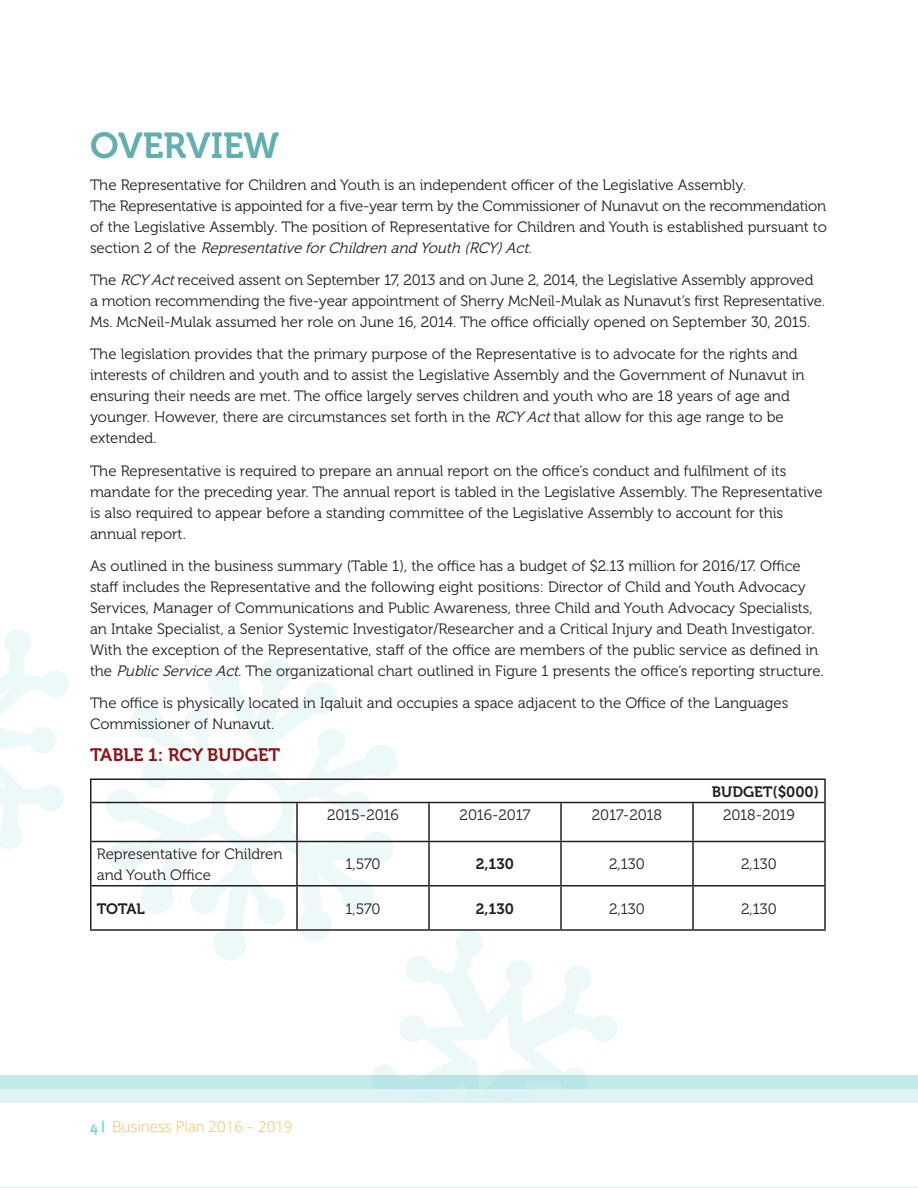
<style>
.page{position:relative;width:918px;height:1188px;background:#fff}
.page>*{position:absolute;margin:0;border:0;box-sizing:border-box;transform-origin:0 0}
._1_0_Heading{font:36px "Museo 700";color:#62afb0}
._2_0_Sub_Headin{font:18px "Museo 700";letter-spacing:-.005em;color:#891619}
.t1{font:15px/21px "Museo 300";color:#231f20}
.t2{font:15px "Museo 700";color:#231f20}
.t3{font:300 15px "Open Sans";color:#f6bd4d}
.s1{font-style:italic}
.s2{font-family:"Meta Plus";font-weight:700;color:#88d2d6}
</style>
<div class="page">
<svg style="left:104px;top:659px;width:296px;height:302px"></svg>
<svg style="left:369px;top:928px;width:250px;height:148px"></svg>
<svg style="left:0;top:629px;width:69px;height:220px"></svg>
<div style="left:0;top:1076px;width:918px;height:112px;background:#c3e8ea"></div>
<div style="left:0;top:1089px;width:918px;height:99px;background:#e0f3f4"></div>
<div style="left:1px;top:1103px;width:917px;height:84px;background:#fff"></div>
<hr style="left:90px;top:778px;width:207px;height:2px;background:#231f20">
<hr style="left:90px;top:780px;width:2px;height:22px;background:#231f20">
<hr style="left:297px;top:778px;width:132px;height:2px;background:#231f20">
<hr style="left:429px;top:778px;width:132px;height:2px;background:#231f20">
<hr style="left:561px;top:778px;width:132px;height:2px;background:#231f20">
<hr style="left:693px;top:778px;width:133px;height:2px;background:#231f20">
<hr style="left:824px;top:780px;width:2px;height:22px;background:#231f20">
<hr style="left:90px;top:802px;width:207px;height:1px;background:#231f20">
<hr style="left:90px;top:803px;width:2px;height:38px;background:#231f20">
<hr style="left:297px;top:802px;width:132px;height:1px;background:#231f20">
<hr style="left:296px;top:803px;width:2px;height:38px;background:#231f20">
<hr style="left:429px;top:802px;width:132px;height:1px;background:#231f20">
<hr style="left:428px;top:803px;width:2px;height:38px;background:#231f20">
<hr style="left:561px;top:802px;width:132px;height:1px;background:#231f20">
<hr style="left:560px;top:803px;width:2px;height:38px;background:#231f20">
<hr style="left:693px;top:802px;width:133px;height:1px;background:#231f20">
<hr style="left:692px;top:803px;width:2px;height:38px;background:#231f20">
<hr style="left:824px;top:803px;width:2px;height:38px;background:#231f20">
<hr style="left:90px;top:841px;width:207px;height:1px;background:#231f20">
<hr style="left:90px;top:842px;width:2px;height:43px;background:#231f20">
<hr style="left:297px;top:841px;width:132px;height:1px;background:#231f20">
<hr style="left:296px;top:842px;width:2px;height:43px;background:#231f20">
<hr style="left:429px;top:841px;width:132px;height:1px;background:#231f20">
<hr style="left:428px;top:842px;width:2px;height:43px;background:#231f20">
<hr style="left:561px;top:841px;width:132px;height:1px;background:#231f20">
<hr style="left:560px;top:842px;width:2px;height:43px;background:#231f20">
<hr style="left:693px;top:841px;width:133px;height:1px;background:#231f20">
<hr style="left:692px;top:842px;width:2px;height:43px;background:#231f20">
<hr style="left:824px;top:842px;width:2px;height:43px;background:#231f20">
<hr style="left:90px;top:885px;width:207px;height:1px;background:#231f20">
<hr style="left:90px;top:886px;width:2px;height:43px;background:#231f20">
<hr style="left:297px;top:885px;width:132px;height:1px;background:#231f20">
<hr style="left:296px;top:886px;width:2px;height:43px;background:#231f20">
<hr style="left:429px;top:885px;width:132px;height:1px;background:#231f20">
<hr style="left:428px;top:886px;width:2px;height:43px;background:#231f20">
<hr style="left:561px;top:885px;width:132px;height:1px;background:#231f20">
<hr style="left:560px;top:886px;width:2px;height:43px;background:#231f20">
<hr style="left:693px;top:885px;width:133px;height:1px;background:#231f20">
<hr style="left:692px;top:886px;width:2px;height:43px;background:#231f20">
<hr style="left:824px;top:886px;width:2px;height:43px;background:#231f20">
<hr style="left:90px;top:929px;width:207px;height:2px;background:#231f20">
<hr style="left:297px;top:929px;width:132px;height:2px;background:#231f20">
<hr style="left:429px;top:929px;width:132px;height:2px;background:#231f20">
<hr style="left:561px;top:929px;width:132px;height:2px;background:#231f20">
<hr style="left:693px;top:929px;width:133px;height:2px;background:#231f20">
<p class="_1_0_Heading" style="left:90px;top:125px;width:191px">OVERVIEW</p>
<p class="t1" style="left:90px;top:174px;width:738px">The Representative for Children and Youth is an independent officer of the Legislative Assembly.<br>The Representative is appointed for a five-year term by the Commissioner of Nunavut on the recommendation of the Legislative Assembly. The position of Representative for Children and Youth is established pursuant to s e c t i o n 2 o f t h e <span class="s1">RepresentativeforChildren and Youth (RCY)Act</span>.</p>
<p class="t1" style="left:90px;top:270px;width:737px">The <span class="s1">RCYAct</span>received assent on September 17, 2013 and on June 2, 2014, the Legislative Assembly approved a motion recommending the five-year appointment of Sherry McNeil-Mulak as Nunavut’s first Representative.<br>Ms. McNeil-Mulak assumed her role on June 16, 2014. The office officially opened on September 30, 2015.</p>
<p class="t1" style="left:90px;top:344px;width:716px">The legislation provides that the primary purpose of the Representative is to advocate for the rights and interests of children and youth and to assist the Legislative Assembly and the Government of Nunavut in ensuring their needs are met. The office largely serves children and youth who are 18 years of age and younger. However, there are circumstances set forth in the <span class="s1">RCYAct</span>that allow for this age range to be extended.</p>
<p class="t1" style="left:90px;top:460px;width:734px">The Representative is required to prepare an annual report on the office’s conduct and fulfilment of its mandate for the preceding year. The annual report is tabled in the Legislative Assembly. The Representative is also required to appear before a standing committee of the Legislative Assembly to account for this annual report.</p>
<p class="t1" style="left:90px;top:555px;width:735px">As outlined in the business summary (Table 1), the office has a budget of $2.13 million for 2016/17. Office staff includes the Representative and the following eight positions: Director of Child and Youth Advocacy Services, Manager of Communications and Public Awareness, three Child and Youth Advocacy Specialists, an Intake Specialist, a Senior Systemic Investigator/Researcher and a Critical Injury and Death Investigator.<br>With the exception of the Representative, staff of the office are members of the public service as defined in the <span class="s1">PublicServiceAct</span>. The organizational chart outlined in Figure 1 presents the office’s reporting structure.</p>
<p class="t1" style="left:90px;top:693px;width:700px">The office is physically located in Iqaluit and occupies a space adjacent to the Office of the Languages<br>Commissioner of Nunavut.</p>
<p class="_2_0_Sub_Headin" style="left:90px;top:745px;width:192px">TABLE 1: RCY BUDGET</p>
<p class="t2" style="left:712px;top:783px;width:109px">BUDGET($000)</p>
<p class="t1" style="left:327px;top:804px;width:73px">2015-2016</p>
<p class="t1" style="left:460px;top:804px;width:72px">2016-2017</p>
<p class="t1" style="left:592px;top:804px;width:72px">2017-2018</p>
<p class="t1" style="left:723px;top:804px;width:73px">2018-2019</p>
<p class="t1" style="left:97px;top:843px;width:187px">Representative for Children and Youth Office</p>
<p class="t1" style="left:345px;top:854px;width:37px">1,570</p>
<p class="t2" style="left:476px;top:856px;width:40px">2,130</p>
<p class="t1" style="left:609px;top:854px;width:37px">2,130</p>
<p class="t1" style="left:741px;top:854px;width:37px">2,130</p>
<p class="t2" style="left:97px;top:900px;width:50px">TOTAL</p>
<p class="t1" style="left:345px;top:898px;width:37px">1,570</p>
<p class="t2" style="left:476px;top:900px;width:40px">2,130</p>
<p class="t1" style="left:609px;top:898px;width:37px">2,130</p>
<p class="t1" style="left:741px;top:898px;width:37px">2,130</p>
<p class="t3" style="left:90px;top:1116px;width:204px"><span class="s2">4 |</span> Business Plan 2016 – 2019</p>
</div>
